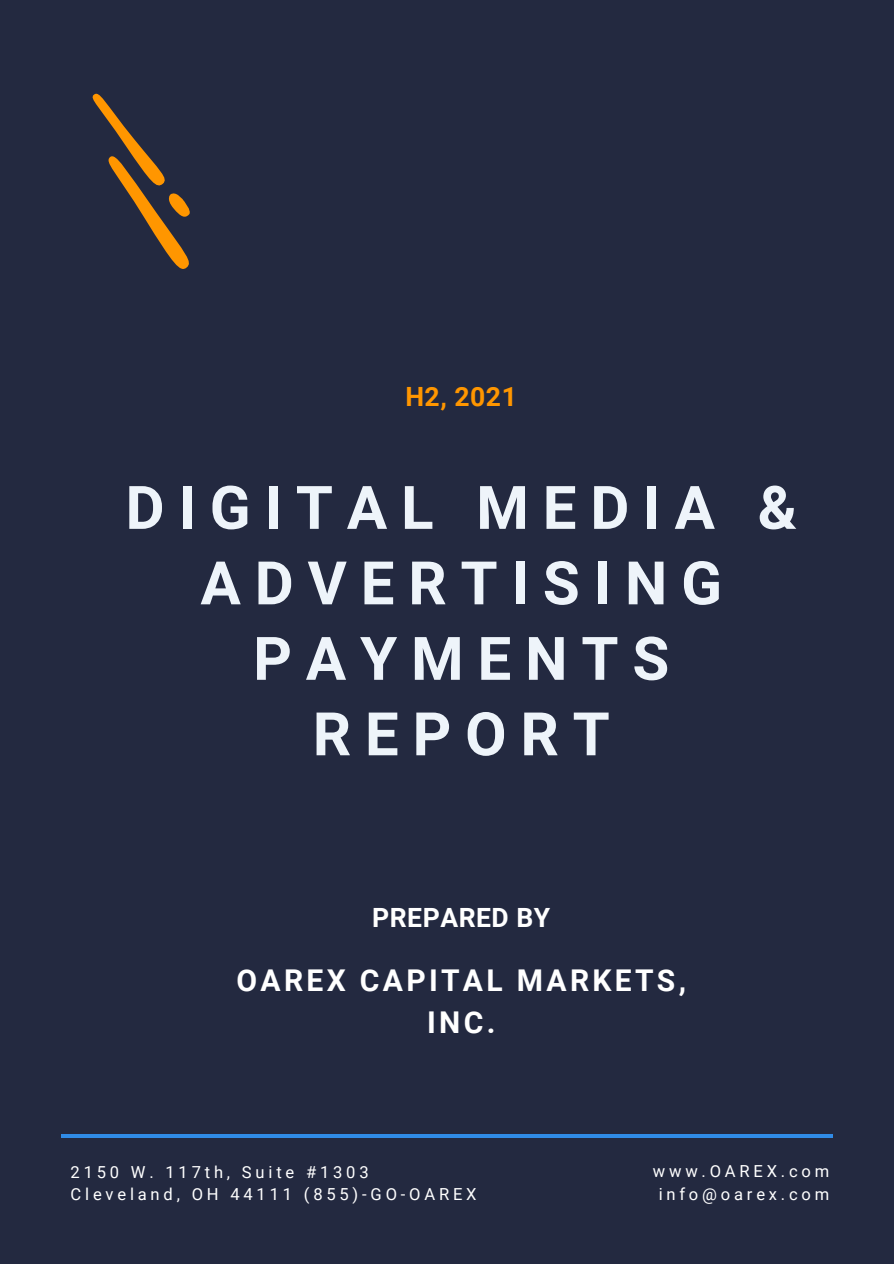
<style>
.page{position:relative;width:894px;height:1264px;background:#fff}
.page>*{position:absolute;margin:0;border:0;box-sizing:border-box;transform-origin:0 0}
.t1{font:700 60px/75.4px "Roboto";letter-spacing:.23em;color:#eef4fa;text-align:center}
.t2{font:700 30px/41.7px "Roboto";letter-spacing:.11em;color:#fff;text-align:center}
.t3{font:700 26.55px "Roboto";letter-spacing:.02em;color:#fff}
.t4{font:700 26.55px "Roboto";letter-spacing:.02em;color:#ff9600}
.t5{font:16.5px "Roboto";letter-spacing:.23em;color:#fff}
</style>
<div class="page">
<div style="left:0;top:0;width:893px;height:1263px;background:#232940"></div>
<hr style="left:61px;top:1134px;width:771px;height:3px;background:#308be6">
<svg style="left:92px;top:93px;width:98px;height:176px"></svg>
<p class="t4" style="left:405px;top:381px;width:113px">H2, 2021</p>
<p class="t1" style="left:125px;top:470px;width:672px">DIGITAL MEDIA &amp;<br>ADVERTISING<br>PAYMENTS<br>REPORT</p>
<p class="t3" style="left:372px;top:902px;width:179px">PREPARED BY</p>
<p class="t2" style="left:236px;top:960px;width:451px">OAREX CAPITAL MARKETS,<br>INC.</p>
<p class="t5" style="left:71px;top:1162px;width:299px">2150 W. 117th, Suite #1303</p>
<p class="t5" style="left:71px;top:1185px;width:407px">Cleveland, OH 44111 (855)-GO-OAREX</p>
<p class="t5" style="left:652px;top:1161px;width:178px">www.OAREX.com</p>
<p class="t5" style="left:658px;top:1184px;width:172px">info@oarex.com</p>
</div>
